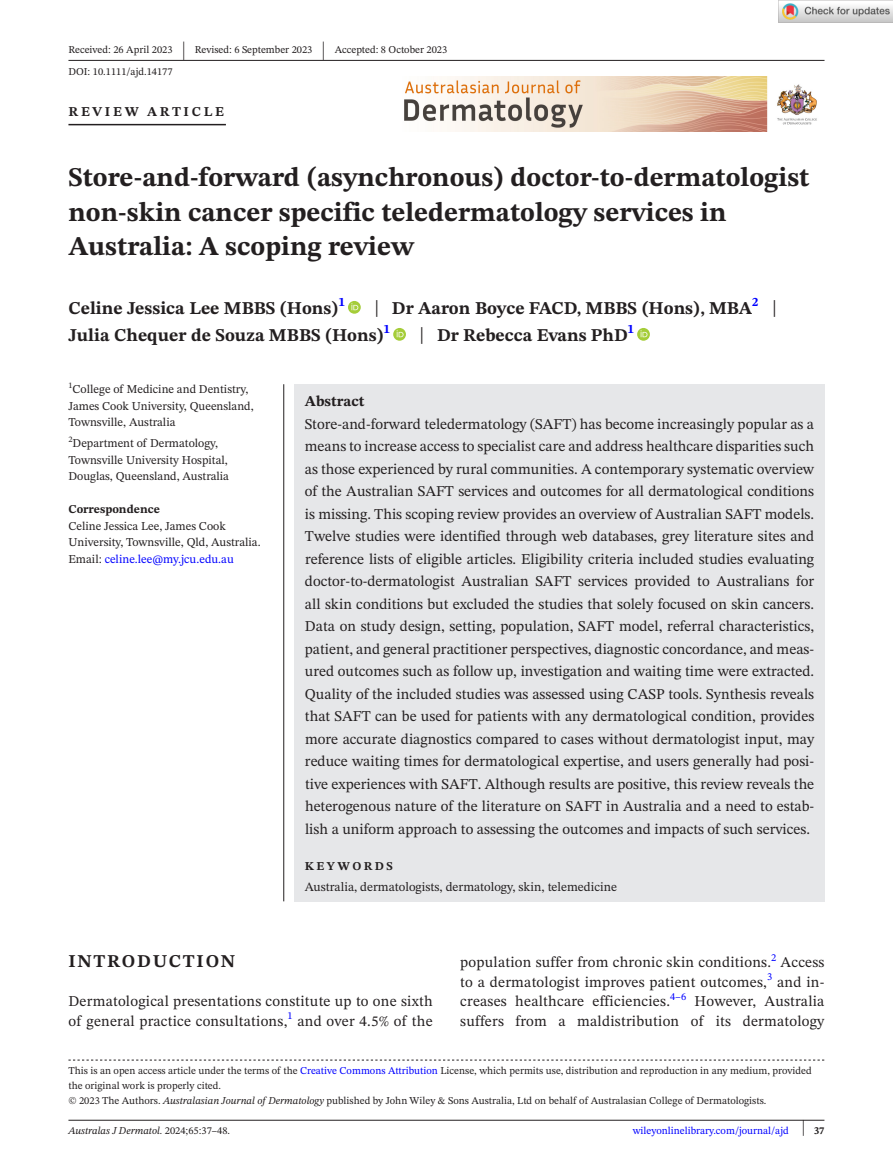
<style>
.page{position:relative;width:893px;height:1174px;background:#fff}
.page>*{position:absolute;margin:0;border:0;box-sizing:border-box;transform-origin:0 0}
.t1{font:700 27px/34.5px "STIX Two Text";color:#231f20}
.t2{font:25.65px "STIX Two Text";color:#231f20;scale:.49 1}
.t3{font:700 18px/27px "STIX Two Text";color:#231f20}
.t4{font:700 18px "STIX Two Text";letter-spacing:.1em;color:#231f20}
.t5{font:15px/22.5px "STIX Two Text";letter-spacing:.015em;color:#231f20}
.t6{font:700 15px "STIX Two Text";color:#231f20}
.t7{font:700 13.5px "STIX Two Text";letter-spacing:.2em;color:#231f20}
.t8{font:12.75px "STIX Two Text";color:#231f20}
.t9{font:12px/16.5px "STIX Two Text";color:#231f20}
.t10{font:700 12px "STIX Two Text";color:#231f20}
.t11{font:700 12px "STIX Two Text";letter-spacing:.2em;color:#231f20}
.t12{font:10.5px/15px "STIX Two Text";color:#231f20}
.t13{font:10.5px "STIX Two Text";color:#00f}
.t14{font:italic 10.5px "STIX Two Text";color:#231f20}
.s1{font-weight:400;font-size:23.4px}
.s2{color:#00f}
.s3{font-style:italic}
.s4{font-style:normal}
.s5{font-size:22.2px;color:#231f20}
.s6{font-weight:700;color:#231f20}
</style>
<div class="page">
<hr style="left:68px;top:1119px;width:756px;height:1px;background:#231f20">
<img style="left:404px;top:76px;width:413px;height:56px">
<hr style="left:68px;top:60px;width:756px;height:1px;background:#231f20">
<hr style="left:68px;top:124px;width:158px;height:1px;background:#231f20">
<svg style="left:348px;top:301px;width:13px;height:13px"></svg>
<svg style="left:351px;top:303px;width:7px;height:7px"></svg>
<svg style="left:393px;top:328px;width:13px;height:13px"></svg>
<svg style="left:397px;top:330px;width:7px;height:7px"></svg>
<svg style="left:637px;top:328px;width:13px;height:13px"></svg>
<svg style="left:640px;top:330px;width:7px;height:7px"></svg>
<svg style="left:68px;top:1059px;width:756px;height:1px"></svg>
<div style="left:294px;top:384px;width:530px;height:517px;background:#e6e7e9"></div>
<hr style="left:283px;top:384px;width:1px;height:517px;background:#231f20">
<img style="left:779px;top:0;width:114px;height:23px">
<p class="t12" style="left:68px;top:42px;width:106px">Received: 26 April 2023</p>
<h2 class="t2" style="left:182px;top:32px;width:8px">|</h2>
<p class="t12" style="left:195px;top:42px;width:119px">Revised: 6 September 2023</p>
<h2 class="t2" style="left:322px;top:32px;width:8px">|</h2>
<p class="t12" style="left:335px;top:42px;width:114px">Accepted: 8 October 2023</p>
<p class="t12" style="left:68px;top:64px;width:106px">DOI: 10.1111/ajd.14177</p>
<p class="t7" style="left:68px;top:101px;width:157px">REVIEW ARTICLE</p>
<h1 class="t1" style="left:68px;top:161px;width:743px">Store-and-forward (asynchronous) doctor-to-dermatologist non-skin cancer specific teledermatology services in<br>Australia: A scoping review</h1>
<p class="t3" style="left:68px;top:295px;width:278px">Celine Jessica Lee MBBS (Hons)<sup>1</sup></p>
<p class="t3" style="left:68px;top:295px;width:710px;text-indent:306px"><span class="s1">|</span> Dr Aaron Boyce FACD, MBBS (Hons), MBA<sup>2</sup> <span class="s1">|<br></span>Julia Chequer de Souza MBBS (Hons)<sup>1</sup></p>
<p class="t3" style="left:420px;top:322px;width:216px"><span class="s1">|</span> Dr Rebecca Evans PhD<sup>1</sup></p>
<p class="t9" style="left:68px;top:381px;width:187px"><sup>1</sup>College of Medicine and Dentistry,<br>James Cook University, Queensland,<br>Townsville, Australia</p>
<p class="t9" style="left:68px;top:435px;width:162px"><sup>2</sup>Department of Dermatology,<br>Townsville University Hospital,<br>Douglas, Queensland, Australia</p>
<p class="t10" style="left:68px;top:501px;width:93px">Correspondence</p>
<p class="t9" style="left:68px;top:517px;width:194px">Celine Jessica Lee, James Cook<br>University, Townsville, Qld, Australia.<br>Email: <span class="s2">celine.lee@my.jcu.edu.au</span></p>
<p class="t6" style="left:305px;top:390px;width:61px">Abstract</p>
<p class="t5" style="left:305px;top:412px;width:511px;text-align:justify">Store-and-forward teledermatology (SAFT) has become increasingly popular as a means to increase access to specialist care and address healthcare disparities such as those experienced by rural communities. A contemporary systematic overview of the Australian SAFT services and outcomes for all dermatological conditions is missing. This scoping review provides an overview of Australian SAFT models.<br>Twelve studies were identified through web databases, grey literature sites and reference lists of eligible articles. Eligibility criteria included studies evaluating doctor-to-dermatologist Australian SAFT services provided to Australians for all skin conditions but excluded the studies that solely focused on skin cancers.<br>Data on study design, setting, population, SAFT model, referral characteristics, patient, and general practitioner perspectives, diagnostic concordance, and meas&shy;ured outcomes such as follow up, investigation and waiting time were extracted.<br>Quality of the included studies was assessed using CASP tools. Synthesis reveals that SAFT can be used for patients with any dermatological condition, provides more accurate diagnostics compared to cases without dermatologist input, may reduce waiting times for dermatological expertise, and users generally had posi&shy;tive experiences with SAFT. Although results are positive, this review reveals the heterogenous nature of the literature on SAFT in Australia and a need to estab&shy;lish a uniform approach to assessing the outcomes and impacts of such services.</p>
<p class="t11" style="left:305px;top:857px;width:90px">KEYWORDS</p>
<p class="t8" style="left:305px;top:877px;width:314px">Australia, dermatologists, dermatology, skin, telemedicine</p>
<p class="t4" style="left:68px;top:948px;width:168px">INTRODUCTION</p>
<p class="t5" style="left:68px;top:991px;width:366px;line-height:19.5px">Dermatological presentations constitute up to one sixth of general practice consultations,</p>
<p class="t13" style="left:288px;top:1008px;width:7px">1</p>
<p class="t5" style="left:297px;top:1009px;width:137px">and over 4.5% of the</p>
<p class="t5" style="left:460px;top:951px;width:312px">population suffer from chronic skin conditions.</p>
<p class="t13" style="left:771px;top:949px;width:7px">2</p>
<p class="t5" style="left:781px;top:951px;width:45px">Access</p>
<p class="t5" style="left:460px;top:970px;width:308px">to a dermatologist improves patient outcomes,</p>
<p class="t13" style="left:767px;top:969px;width:7px">3</p>
<p class="t5" style="left:777px;top:970px;width:49px">and in-</p>
<p class="t5" style="left:460px;top:990px;width:211px">creases healthcare efficiencies.</p>
<p class="t13" style="left:670px;top:988px;width:17px">4–6</p>
<p class="t5" style="left:460px;top:991px;width:366px;line-height:19.5px;text-align:right">However, Australia<br>suffers from a maldistribution of its dermatology</p>
<p class="t12" style="left:68px;top:1063px;width:745px">This is an open access article under the terms of the <span class="s2">Creative Commons Attribution</span> License, which permits use, distribution and reproduction in any medium, provided the original work is properly cited.<br>© 2023 The Authors. <span class="s3">Australasian Journal of Dermatology</span> published by John Wiley &amp; Sons Australia, Ltd on behalf of Australasian College of Dermatologists.</p>
<p class="t14" style="left:68px;top:1123px;width:163px">Australas J Dermatol. <span class="s4">2024;65:37–48.</span></p>
<p class="t13" style="left:633px;top:1123px;width:193px">wileyonlinelibrary.com/journal/ajd <span class="s5">|</span> <span class="s6">37</span></p>
</div>
